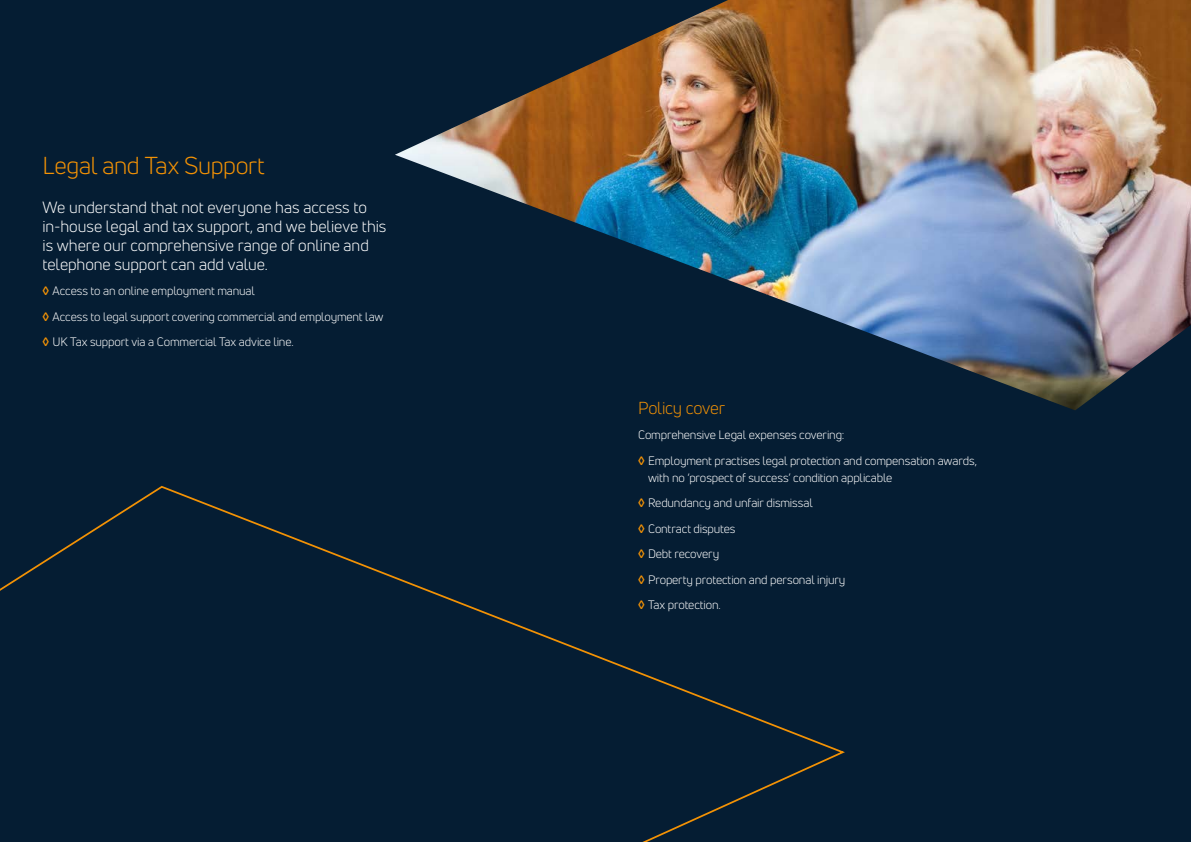
<style>
.page{position:relative;width:1191px;height:842px;background:#051d33}
.page>*{position:absolute;margin:0;border:0;box-sizing:border-box;transform-origin:0 0}
.t1{font:24px "Uni Neue";letter-spacing:-.015em;color:#f39205}
.t2{font:17px "Uni Neue";letter-spacing:-.015em;color:#f39205}
.t3{font:16px/19px "Uni Neue";letter-spacing:-.005em;color:#fff}
.t4{font:12px/17px "Uni Neue";letter-spacing:-.015em;color:#fff}
.s1{font-weight:700;color:#f39205}
</style>
<div class="page">
<img style="left:395px;top:0;width:796px;height:410px">
<svg style="left:0;top:485px;width:845px;height:357px"></svg>
<p class="t1" style="left:43px;top:151px;width:223px">Legal and Tax Support</p>
<p class="t3" style="left:43px;top:197px;width:345px">We understand that not everyone has access to in-house legal and tax support, and we believe this is where our comprehensive range of online and telephone support can add value.</p>
<p class="t4" style="left:43px;top:282px;width:214px"><span class="s1">◊</span> Access to an online employment manual</p>
<p class="t4" style="left:43px;top:308px;width:342px"><span class="s1">◊</span> Access to legal support covering commercial and employment law</p>
<p class="t4" style="left:43px;top:333px;width:253px"><span class="s1">◊</span> UK Tax support via a Commercial Tax advice line.</p>
<p class="t2" style="left:638px;top:398px;width:89px">Policy cover</p>
<p class="t4" style="left:638px;top:427px;width:208px">Comprehensive Legal expenses covering:</p>
<p class="t4" style="left:648px;top:452px;width:330px;text-indent:-10px"><span class="s1">◊</span> Employment practises legal protection and compensation awards, with no ‘prospect of success’ condition applicable</p>
<p class="t4" style="left:638px;top:495px;width:176px"><span class="s1">◊</span> Redundancy and unfair dismissal</p>
<p class="t4" style="left:638px;top:520px;width:99px"><span class="s1">◊</span> Contract disputes</p>
<p class="t4" style="left:638px;top:546px;width:83px"><span class="s1">◊</span> Debt recovery</p>
<p class="t4" style="left:638px;top:571px;width:209px"><span class="s1">◊</span> Property protection and personal injury</p>
<p class="t4" style="left:638px;top:597px;width:84px"><span class="s1">◊</span> Tax protection.</p>
</div>
